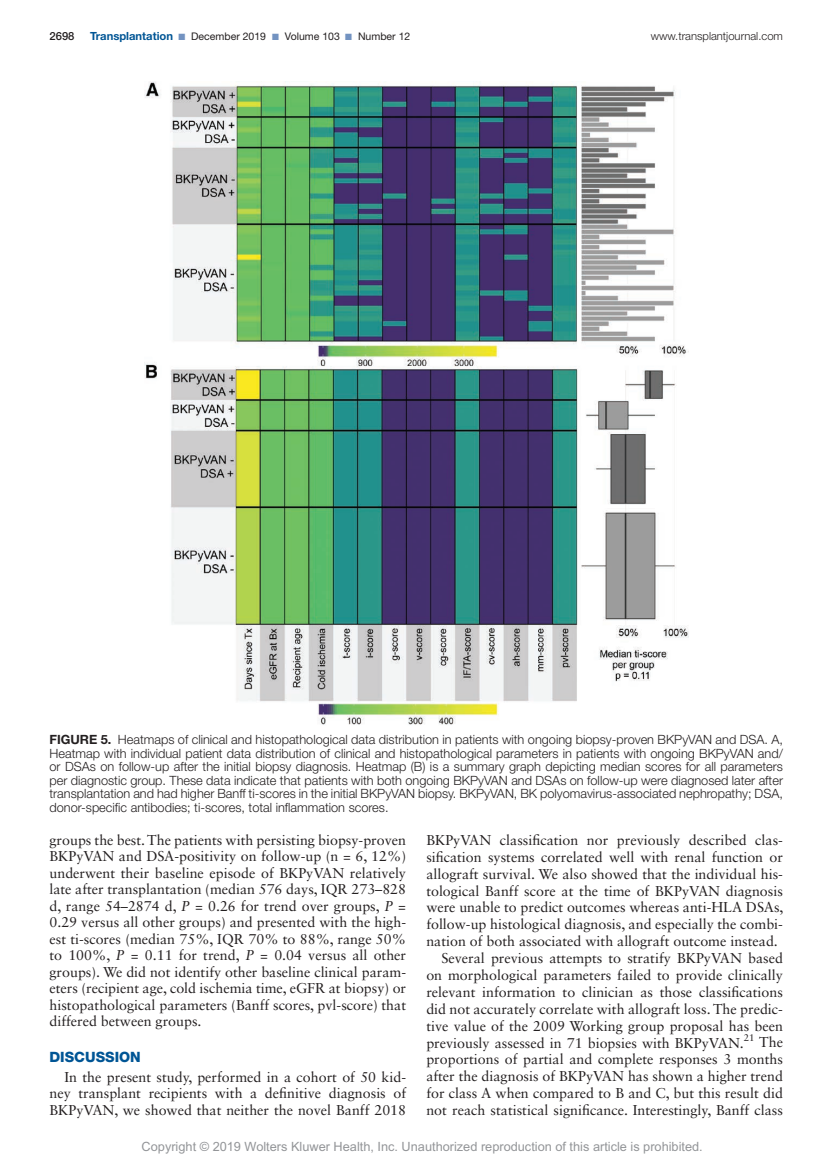
<style>
.page{position:relative;width:837px;height:1161px;background:#fff}
.page>*{position:absolute;margin:0;border:0;box-sizing:border-box;transform-origin:0 0}
.t1{font:14.25px/16.5px "Sabon LT Std";color:#231f20;text-align:justify}
.t2{font:800 14.25px "Helvetica Neue LT Std";color:#005595}
.t3{font:300 12.75px/13.5px "Helvetica Neue LT Std";color:#231f20;text-align:justify}
.t4{font:12.75px "Arial MT Std";color:#939598}
.t5{font:300 11.25px "Helvetica Neue LT Std";color:#231f20}
.t6{font:500 11.25px "Helvetica Neue LT Std";color:#231f20}
.t7{font:10.5px "Helvetica Neue LT Std";color:#231f20}
.t8{font:9.75px "Sabon LT Std";color:#231f20}
.s1{font-weight:700;font-size:11.25px;color:#005595}
.s2{color:#7393c1}
.s3{font-weight:700}
.s4{font-style:italic}
</style>
<div class="page">
<img style="left:144px;top:81px;width:544px;height:644px">
<p class="t6" style="left:50px;top:29px;width:27px">2698</p>
<p class="t7" style="left:90px;top:30px;width:322px"><span class="s1">Transplantation</span> <span class="s2">■</span> December 2019 <span class="s2">■</span> Volume 103 <span class="s2">■</span> Number 12</p>
<p class="t5" style="left:651px;top:29px;width:134px">www.transplantjournal.com</p>
<p class="t3" style="left:50px;top:732px;width:735px"><span class="s3">FIGURE 5.</span> Heatmaps of clinical and histopathological data distribution in patients with ongoing biopsy-proven BKPyVAN and DSA. A, Heatmap with individual patient data distribution of clinical and histopathological parameters in patients with ongoing BKPyVAN and/ or DSAs on follow-up after the initial biopsy diagnosis. Heatmap (B) is a summary graph depicting median scores for all parameters per diagnostic group. These data indicate that patients with both ongoing BKPyVAN and DSAs on follow-up were diagnosed later after transplantation and had higher Banff ti-scores in the initial BKPyVAN biopsy. BKPyVAN, BK polyomavirus-associated nephropathy; DSA, donor-specific antibodies; ti-scores, total inflammation scores.</p>
<p class="t1" style="left:50px;top:832px;width:358px">groups the best. The patients with persisting biopsy-proven BKPyVAN and DSA-positivity on follow-up (n = 6, 12%) underwent their baseline episode of BKPyVAN relatively late after transplantation (median 576 days, IQR 273–828 d, range 54–2874 d, <span class="s4">P</span> = 0.26 for trend over groups, <span class="s4">P</span> = 0.29 versus all other groups) and presented with the high&shy;est ti-scores (median 75%, IQR 70% to 88%, range 50% to 100%, <span class="s4">P</span> = 0.11 for trend, <span class="s4">P</span> = 0.04 versus all other groups). We did not identify other baseline clinical param&shy;eters (recipient age, cold ischemia time, eGFR at biopsy) or histopathological parameters (Banff scores, pvl-score) that differed between groups.</p>
<p class="t2" style="left:50px;top:1049px;width:93px">DISCUSSION</p>
<p class="t1" style="left:50px;top:1069px;width:358px;text-indent:15px">In the present study, performed in a cohort of 50 kid&shy;ney transplant recipients with a definitive diagnosis of BKPyVAN, we showed that neither the novel Banff 2018</p>
<p class="t1" style="left:426px;top:832px;width:358px">BKPyVAN classification nor previously described clas-</p>
<p class="t1" style="left:426px;top:848px;width:358px">sification systems correlated well with renal function or</p>
<p class="t1" style="left:426px;top:865px;width:358px">allograft survival. We also showed that the individual his-</p>
<p class="t1" style="left:426px;top:882px;width:358px">tological Banff score at the time of BKPyVAN diagnosis</p>
<p class="t1" style="left:426px;top:899px;width:359px">were unable to predict outcomes whereas anti-HLA DSAs,</p>
<p class="t1" style="left:426px;top:916px;width:358px">follow-up histological diagnosis, and especially the combi-</p>
<p class="t1" style="left:426px;top:933px;width:353px">nation of both associated with allograft outcome instead.</p>
<p class="t1" style="left:441px;top:950px;width:343px">Several previous attempts to stratify BKPyVAN based</p>
<p class="t1" style="left:426px;top:967px;width:358px">on morphological parameters failed to provide clinically</p>
<p class="t1" style="left:426px;top:984px;width:358px">relevant information to clinician as those classifications</p>
<p class="t1" style="left:426px;top:1000px;width:358px">did not accurately correlate with allograft loss. The predic-</p>
<p class="t1" style="left:426px;top:1017px;width:358px">tive value of the 2009 Working group proposal has been</p>
<p class="t1" style="left:426px;top:1034px;width:319px">previously assessed in 71 biopsies with BKPyVAN.</p>
<p class="t8" style="left:744px;top:1032px;width:12px">21</p>
<p class="t1" style="left:426px;top:1034px;width:358px;line-height:17px;text-indent:333px">The proportions of partial and complete responses 3 months after the diagnosis of BKPyVAN has shown a higher trend for class A when compared to B and C, but this result did not reach statistical significance. Interestingly, Banff class</p>
<p class="t4" style="left:142px;top:1139px;width:563px">Copyright © 2019 Wolters Kluwer Health, Inc. Unauthorized reproduction of this article is prohibited.</p>
</div>
